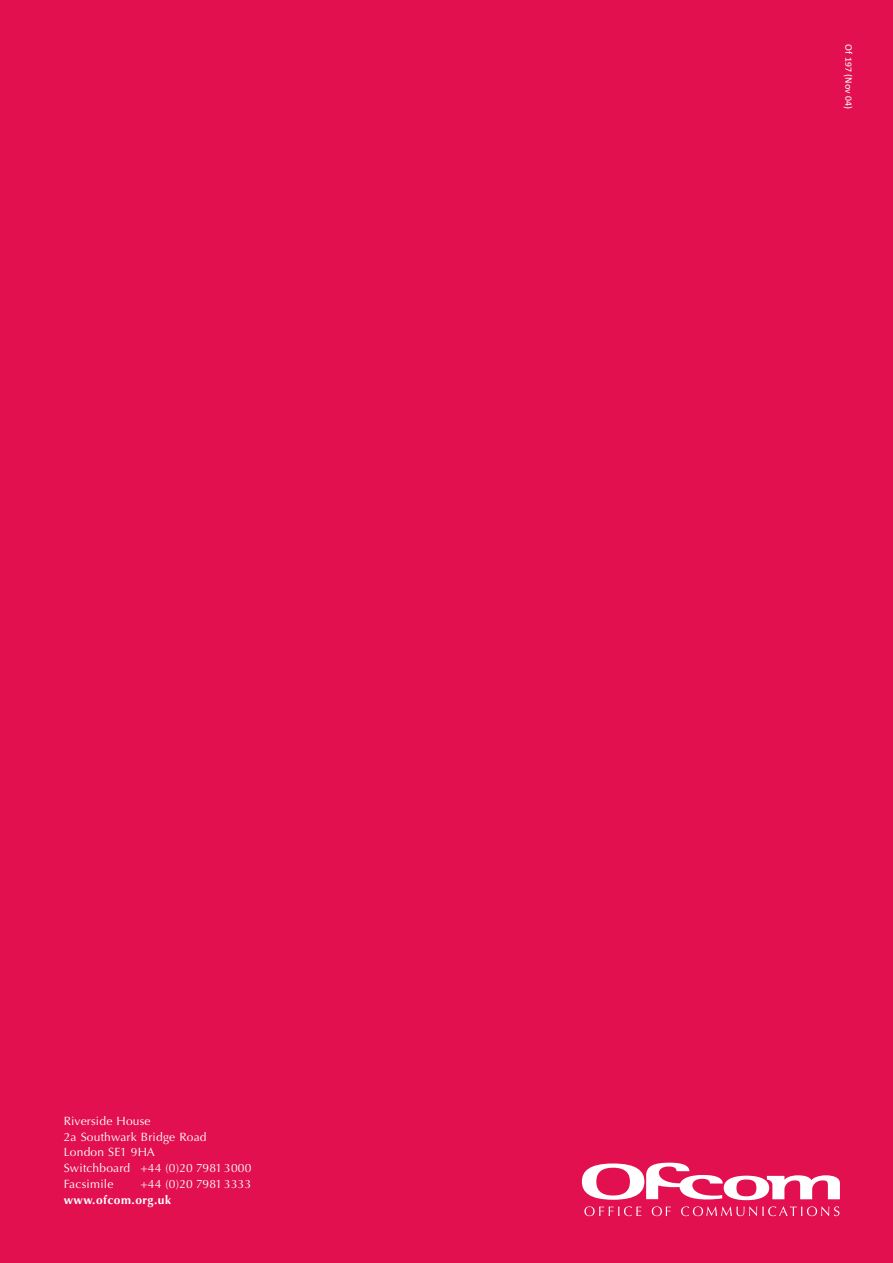
<style>
.page{position:relative;width:893px;height:1263px;background:#e2104f}
.page>*{position:absolute;margin:0;border:0;box-sizing:border-box;transform-origin:0 0}
.t1{font:12px/15.8px "Optima";letter-spacing:.015em;color:#fff}
.t2{font:700 12px "Optima";letter-spacing:.04em;color:#fff}
.t3{font:9px "Corpid";color:#fff}
.s1{font-family:"Corpid Caps"}
</style>
<div class="page">
<svg style="left:584px;top:1206px;width:57px;height:10px"></svg>
<svg style="left:652px;top:1206px;width:19px;height:10px"></svg>
<svg style="left:681px;top:1206px;width:158px;height:10px"></svg>
<svg style="left:582px;top:1163px;width:258px;height:37px"></svg>
<p class="t1" style="left:64px;top:1113px;width:189px">Riverside House<br>2a Southwark Bridge Road<br>London SE1 9HA<br>Switchboard +44 (0)20 7981 3000<br>Facsimile</p>
<p class="t1" style="left:140px;top:1176px;width:113px">+44 (0)20 7981 3333</p>
<p class="t2" style="left:64px;top:1195px;width:109px">www.ofcom.org.uk</p>
<p class="t3" style="left:852px;top:44px;width:67px;rotate:90deg">Of <span class="s1">197</span> (Nov <span class="s1">04</span>)</p>
</div>
